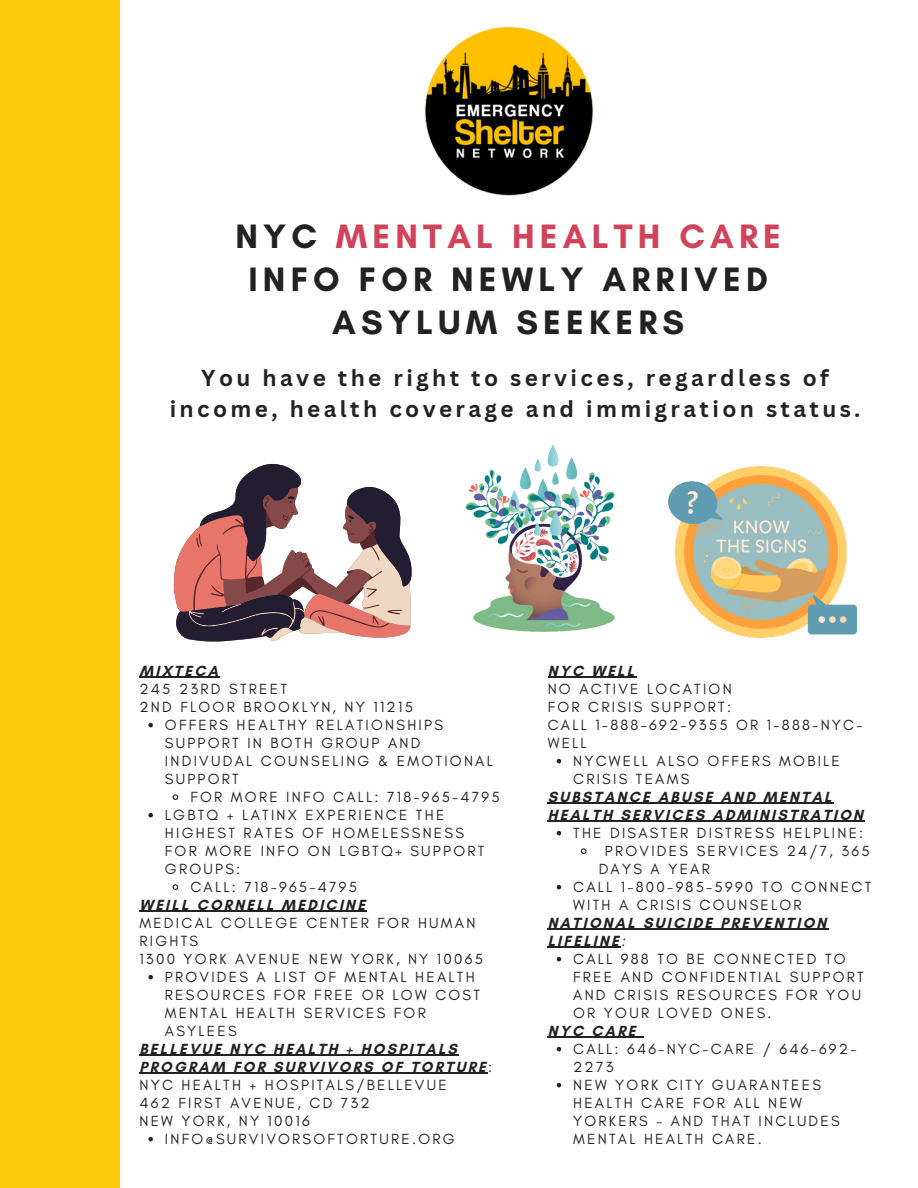
<style>
.page{position:relative;width:918px;height:1188px;background:#fff}
.page>*{position:absolute;margin:0;border:0;box-sizing:border-box;transform-origin:0 0}
.t1{font:700 34.5px/42.8px "Glacial Indifference";letter-spacing:.15em;color:#222;text-align:center}
.t2{font:700 22.5px/31.5px "Canva Sans";letter-spacing:.15em;color:#222;text-align:center}
.t3{font:15px/18px "Glacial Indifference";letter-spacing:.15em;color:#222}
.t4{font:700 15px/18px "Glacial Indifference";letter-spacing:.15em;color:#222}
.s1{color:#d0445b}
.s2{font-weight:700}
.s3{font-weight:400;font-style:italic}
</style>
<div class="page">
<div style="left:0;top:0;width:119px;height:1188px;background:#ffcb0a"></div>
<img style="left:424px;top:27px;width:170px;height:168px">
<svg style="left:174px;top:464px;width:238px;height:178px"></svg>
<img style="left:466px;top:444px;width:148px;height:187px">
<img style="left:668px;top:467px;width:188px;height:171px">
<svg style="left:148px;top:723px;width:5px;height:4px"></svg>
<svg style="left:172px;top:794px;width:7px;height:6px"></svg>
<svg style="left:148px;top:813px;width:5px;height:4px"></svg>
<svg style="left:172px;top:884px;width:7px;height:6px"></svg>
<svg style="left:148px;top:975px;width:5px;height:4px"></svg>
<svg style="left:148px;top:1137px;width:5px;height:4px"></svg>
<hr style="left:139px;top:677px;width:81px;height:1px;background:#222">
<hr style="left:139px;top:911px;width:228px;height:1px;background:#222">
<hr style="left:139px;top:1055px;width:320px;height:1px;background:#222">
<hr style="left:139px;top:1073px;width:349px;height:1px;background:#222">
<svg style="left:557px;top:759px;width:4px;height:4px"></svg>
<svg style="left:557px;top:831px;width:4px;height:4px"></svg>
<svg style="left:580px;top:848px;width:7px;height:6px"></svg>
<svg style="left:557px;top:885px;width:4px;height:4px"></svg>
<svg style="left:557px;top:957px;width:4px;height:4px"></svg>
<svg style="left:557px;top:1047px;width:4px;height:4px"></svg>
<svg style="left:557px;top:1083px;width:4px;height:4px"></svg>
<hr style="left:548px;top:677px;width:88px;height:1px;background:#222">
<hr style="left:548px;top:803px;width:286px;height:1px;background:#222">
<hr style="left:548px;top:821px;width:317px;height:1px;background:#222">
<svg style="left:548px;top:929px;width:12px;height:1px"></svg>
<hr style="left:560px;top:929px;width:269px;height:1px;background:#222">
<hr style="left:548px;top:947px;width:73px;height:1px;background:#222">
<hr style="left:548px;top:1037px;width:90px;height:1px;background:#222">
<h1 class="t1" style="left:235px;top:215px;width:547px">NYC <span class="s1">MENTAL HEALTH CARE<br></span>INFO FOR NEWLY ARRIVED<br>ASYLUM SEEKERS</h1>
<h2 class="t2" style="left:170px;top:361px;width:692px">You have the right to services, regardless of income, health coverage and immigration status.</h2>
<p class="t4" style="left:139px;top:661px;width:80px">MIXTECA</p>
<p class="t3" style="left:139px;top:679px;width:275px">245 23RD STREET<br>2ND FLOOR BROOKLYN, NY 11215</p>
<p class="t3" style="left:165px;top:715px;width:330px">OFFERS HEALTHY RELATIONSHIPS<br>SUPPORT IN BOTH GROUP AND<br>INDIVUDAL COUNSELING &amp; EMOTIONAL<br>SUPPORT</p>
<p class="t3" style="left:190px;top:787px;width:311px">FOR MORE INFO CALL: 718-965-4795</p>
<p class="t3" style="left:165px;top:805px;width:281px">LGBTQ + LATINX EXPERIENCE THE</p>
<p class="t3" style="left:165px;top:823px;width:301px">HIGHEST RATES OF HOMELESSNESS</p>
<p class="t3" style="left:165px;top:841px;width:321px">FOR MORE INFO ON LGBTQ+ SUPPORT</p>
<p class="t3" style="left:165px;top:859px;width:77px">GROUPS:</p>
<p class="t3" style="left:190px;top:877px;width:168px">CALL: 718-965-4795</p>
<p class="t4" style="left:139px;top:895px;width:227px">WEILL CORNELL MEDICINE</p>
<p class="t3" style="left:139px;top:913px;width:345px">MEDICAL COLLEGE CENTER FOR HUMAN<br>RIGHTS<br>1300 YORK AVENUE NEW YORK, NY 10065</p>
<p class="t3" style="left:165px;top:967px;width:317px">PROVIDES A LIST OF MENTAL HEALTH<br>RESOURCES FOR FREE OR LOW COST<br>MENTAL HEALTH SERVICES FOR<br>ASYLEES</p>
<p class="t3" style="left:139px;top:1039px;width:354px"><span class="s2">BELLEVUE NYC HEALTH + HOSPITALS<br>PROGRAM FOR SURVIVORS OF TORTURE</span>:<br>NYC HEALTH + HOSPITALS/BELLEVUE<br>462 FIRST AVENUE, CD 732<br>NEW YORK, NY 10016</p>
<p class="t3" style="left:165px;top:1129px;width:291px">INFO@SURVIVORSOFTORTURE.ORG</p>
<p class="t4" style="left:548px;top:661px;width:88px">NYC WELL</p>
<p class="t3" style="left:548px;top:679px;width:316px">NO ACTIVE LOCATION<br>FOR CRISIS SUPPORT:<br>CALL 1-888-692-9355 OR 1-888-NYC-<br>WELL</p>
<p class="t3" style="left:573px;top:751px;width:268px">NYCWELL ALSO OFFERS MOBILE<br>CRISIS TEAMS</p>
<p class="t4" style="left:548px;top:787px;width:317px">SUBSTANCE ABUSE AND MENTAL<br>HEALTH SERVICES ADMINISTRATION</p>
<p class="t3" style="left:573px;top:823px;width:292px">THE DISASTER DISTRESS HELPLINE:</p>
<p class="t3" style="left:605px;top:841px;width:266px">PROVIDES SERVICES 24/7, 365</p>
<p class="t3" style="left:599px;top:859px;width:113px">DAYS A YEAR</p>
<p class="t3" style="left:573px;top:877px;width:300px">CALL 1-800-985-5990 TO CONNECT</p>
<p class="t3" style="left:573px;top:895px;width:230px">WITH A CRISIS COUNSELOR</p>
<p class="t4" style="left:548px;top:913px;width:280px">NATIONAL SUICIDE PREVENTION<br>LIFELINE<span class="s3">:</span></p>
<p class="t3" style="left:573px;top:949px;width:292px">CALL 988 TO BE CONNECTED TO<br>FREE AND CONFIDENTIAL SUPPORT<br>AND CRISIS RESOURCES FOR YOU<br>OR YOUR LOVED ONES.</p>
<p class="t3" style="left:573px;top:1039px;width:285px">CALL: 646-NYC-CARE / 646-692-<br>2273<br>NEW YORK CITY GUARANTEES<br>HEALTH CARE FOR ALL NEW<br>YORKERS – AND THAT INCLUDES<br>MENTAL HEALTH CARE.</p>
<p class="t4" style="left:548px;top:1021px;width:89px">NYC CARE</p>
</div>
